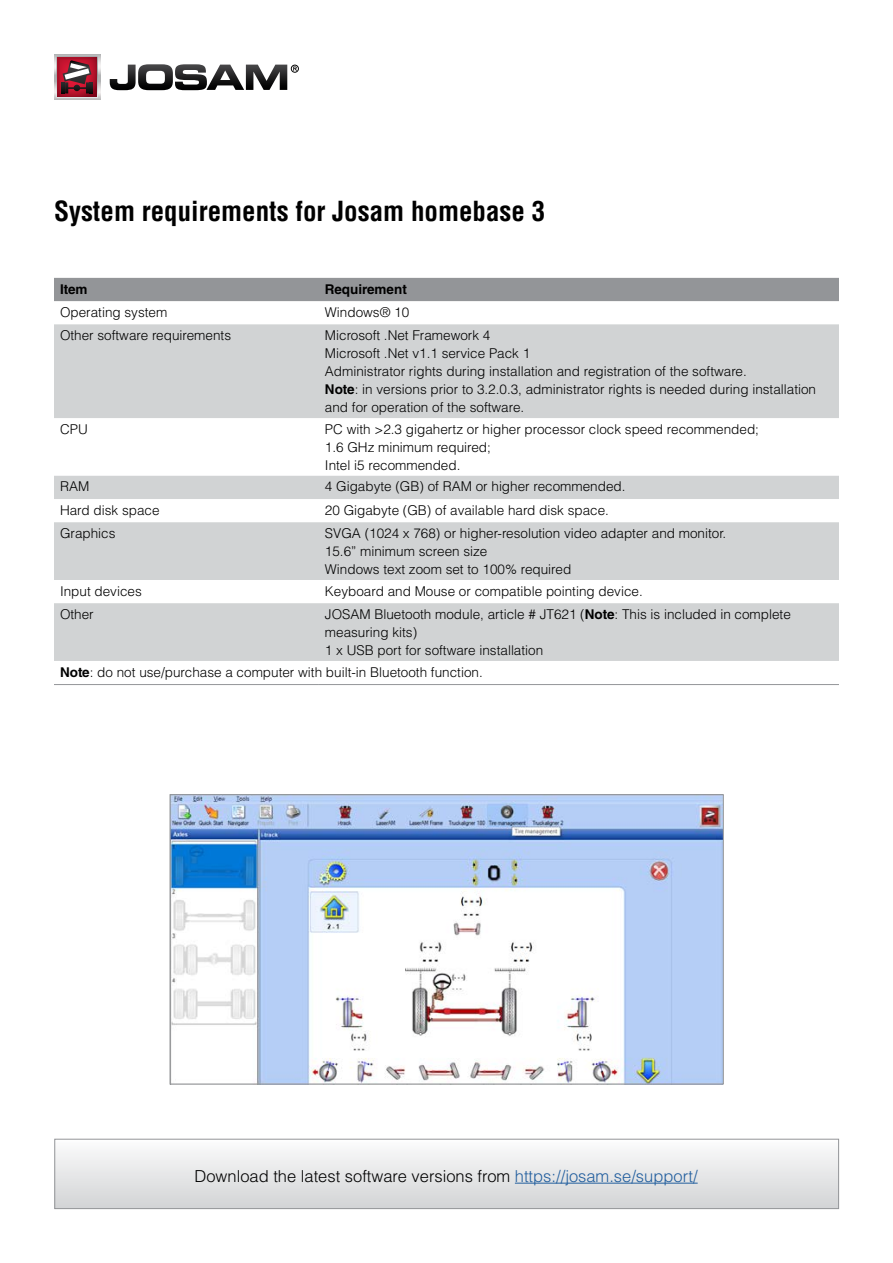
<style>
.page{position:relative;width:893px;height:1263px;background:#fff}
.page>*{position:absolute;margin:0;border:0;box-sizing:border-box;transform-origin:0 0}
.t1{font:700 condensed 27px "Helvetica LT Std";color:#000}
.Productsheet_BodyTex{font:300 16.5px "Helvetica LT Std";color:#000}
.Productsheet_BodyTex-2{font:300 13.5px/18px "Helvetica LT Std";color:#000}
.Productsheet_TableHe{font:700 13.5px "Helvetica LT Std";color:#000}
.s1{font-weight:700}
.s2{color:#215e9e}
</style>
<div class="page">
<div style="left:55px;top:1139px;width:784px;height:69px;background:linear-gradient(to bottom,#fcfcfd,#d2d4d5)"></div>
<div style="left:54px;top:1139px;width:785px;height:70px;border:1px solid #939598"></div>
<div style="left:54px;top:278px;width:785px;height:23px;background:#939598"></div>
<svg style="left:54px;top:324px;width:785px;height:337px;fill:#d1d3d4"></svg>
<hr style="left:54px;top:684px;width:265px;height:1px;background:#939598">
<hr style="left:319px;top:684px;width:520px;height:1px;background:#939598">
<svg style="left:110px;top:64px;width:189px;height:26px"></svg>
<svg style="left:54px;top:54px;width:46px;height:46px"></svg>
<svg style="left:56px;top:56px;width:42px;height:42px;background:#963e4d"></svg>
<img style="left:172px;top:796px;width:550px;height:286px">
<div style="left:170px;top:794px;width:554px;height:290px;border:1px solid #939598"></div>
<hr style="left:515px;top:1183px;width:183px;height:1px;background:#215e9e">
<p class="t1" style="left:54px;top:195px;width:493px">System requirements for Josam homebase 3</p>
<p class="Productsheet_TableHe" style="left:60px;top:281px;width:29px">Item</p>
<p class="Productsheet_TableHe" style="left:325px;top:281px;width:83px">Requirement</p>
<p class="Productsheet_BodyTex-2" style="left:60px;top:303px;width:109px">Operating system</p>
<p class="Productsheet_BodyTex-2" style="left:325px;top:303px;width:86px">Windows® 10</p>
<p class="Productsheet_BodyTex-2" style="left:60px;top:326px;width:173px">Other software requirements</p>
<p class="Productsheet_BodyTex-2" style="left:325px;top:326px;width:167px">Microsoft .Net Framework 4</p>
<p class="Productsheet_BodyTex-2" style="left:325px;top:344px;width:207px">Microsoft .Net v1.1 service Pack 1</p>
<p class="Productsheet_BodyTex-2" style="left:325px;top:362px;width:423px">Administrator rights during installation and registration of the software.</p>
<p class="Productsheet_BodyTex-2" style="left:325px;top:380px;width:493px"><span class="s1">Note</span>: in versions prior to 3.2.0.3, administrator rights is needed during installation and for operation of the software.</p>
<p class="Productsheet_BodyTex-2" style="left:60px;top:420px;width:29px">CPU</p>
<p class="Productsheet_BodyTex-2" style="left:325px;top:420px;width:436px">PC with &gt;2.3 gigahertz or higher processor clock speed recommended;</p>
<p class="Productsheet_BodyTex-2" style="left:325px;top:438px;width:168px">1.6 GHz minimum required;</p>
<p class="Productsheet_BodyTex-2" style="left:325px;top:456px;width:137px">Intel i5 recommended.</p>
<p class="Productsheet_BodyTex-2" style="left:60px;top:477px;width:31px">RAM</p>
<p class="Productsheet_BodyTex-2" style="left:325px;top:477px;width:302px">4 Gigabyte (GB) of RAM or higher recommended.</p>
<p class="Productsheet_BodyTex-2" style="left:60px;top:501px;width:101px">Hard disk space</p>
<p class="Productsheet_BodyTex-2" style="left:325px;top:501px;width:286px">20 Gigabyte (GB) of available hard disk space.</p>
<p class="Productsheet_BodyTex-2" style="left:60px;top:524px;width:57px">Graphics</p>
<p class="Productsheet_BodyTex-2" style="left:325px;top:524px;width:403px">SVGA (1024 x 768) or higher-resolution video adapter and monitor.</p>
<p class="Productsheet_BodyTex-2" style="left:325px;top:542px;width:248px">15.6” minimum screen size<br>Windows text zoom set to 100% required</p>
<p class="Productsheet_BodyTex-2" style="left:60px;top:582px;width:83px">Input devices</p>
<p class="Productsheet_BodyTex-2" style="left:325px;top:582px;width:319px">Keyboard and Mouse or compatible pointing device.</p>
<p class="Productsheet_BodyTex-2" style="left:60px;top:605px;width:35px">Other</p>
<p class="Productsheet_BodyTex-2" style="left:325px;top:605px;width:467px">JOSAM Bluetooth module, article # JT621 (<span class="s1">Note</span>: This is included in complete measuring kits)</p>
<p class="Productsheet_BodyTex-2" style="left:325px;top:641px;width:220px">1 x USB port for software installation</p>
<p class="Productsheet_BodyTex-2" style="left:60px;top:663px;width:424px"><span class="s1">Note</span>: do not use/purchase a computer with built-in Bluetooth function.</p>
<p class="Productsheet_BodyTex" style="left:195px;top:1165px;width:505px">Download the latest software versions from <span class="s2">https://josam.se/support/</span></p>
</div>
